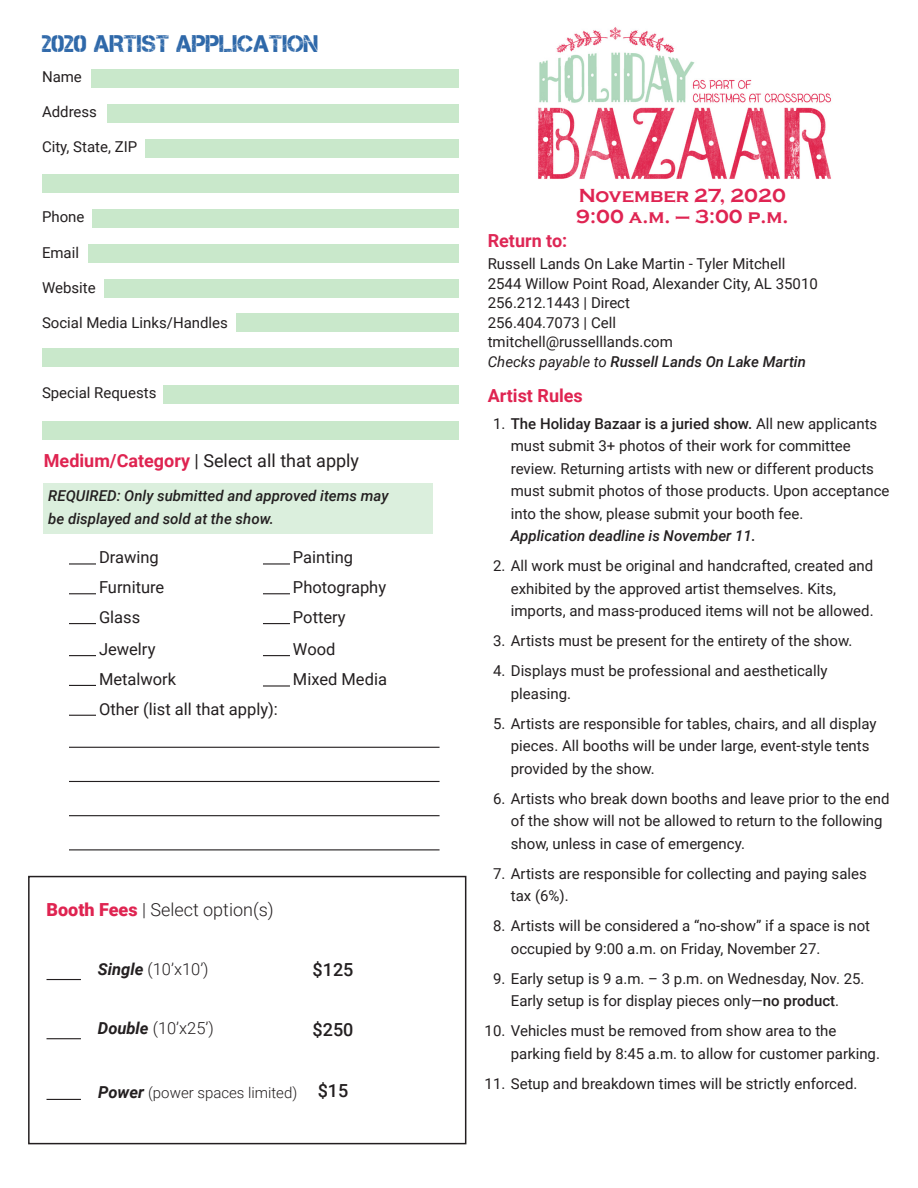
<style>
.page{position:relative;width:918px;height:1188px;background:#fff}
.page>*{position:absolute;margin:0;border:0;box-sizing:border-box;transform-origin:0 0}
.t1{font:24px "Captureit";color:#2e68a9}
.t2{font:700 19.5px "Copperplate Gothic";color:#df2452}
.t3{font:18px "Roboto";color:#231f20}
.t4{font:300 18px "Roboto";color:#231f20}
.t5{font:700 18px "Roboto";color:#df2451}
.t6{font:500 18px "Roboto";color:#231f20}
.t7{font:700 18px "Roboto";color:#de2755}
.t8{font:16.5px "Roboto";color:#231f20}
.t9{font:300 16.5px "Roboto";color:#231f20}
.t10{font:15px/22.5px "Roboto";color:#231f20}
.t11{font:italic 500 15px/22.5px "Roboto";color:#231f20}
.t12{font:300 15px "Roboto";color:#231f20}
.s1{font-weight:700;color:#df2451}
.s2{font-weight:900;color:#df2451}
.s3{font-weight:700;font-style:italic}
.s4{font-weight:700;font-style:italic;font-size:16.5px}
.s5{font-weight:400}
.s6{font-weight:500}
</style>
<div class="page">
<img style="left:538px;top:27px;width:293px;height:152px">
<hr style="left:69px;top:563px;width:27px;height:2px;background:#231f20">
<svg style="left:69px;top:593px;width:27px;height:1px"></svg>
<svg style="left:69px;top:623px;width:27px;height:1px"></svg>
<svg style="left:69px;top:655px;width:27px;height:1px"></svg>
<svg style="left:69px;top:685px;width:27px;height:1px"></svg>
<hr style="left:263px;top:685px;width:27px;height:2px;background:#231f20">
<hr style="left:263px;top:563px;width:27px;height:2px;background:#231f20">
<svg style="left:263px;top:593px;width:27px;height:1px"></svg>
<svg style="left:263px;top:623px;width:27px;height:1px"></svg>
<svg style="left:263px;top:655px;width:27px;height:1px"></svg>
<div style="left:91px;top:69px;width:368px;height:19px;background:#c9e8cb"></div>
<div style="left:108px;top:104px;width:351px;height:19px;background:#c9e8cb"></div>
<div style="left:146px;top:139px;width:313px;height:18px;background:#c9e8cb"></div>
<div style="left:42px;top:174px;width:417px;height:18px;background:#c9e8cb"></div>
<div style="left:93px;top:209px;width:366px;height:18px;background:#c9e8cb"></div>
<div style="left:88px;top:244px;width:371px;height:18px;background:#c9e8cb"></div>
<div style="left:105px;top:279px;width:354px;height:18px;background:#c9e8cb"></div>
<div style="left:236px;top:314px;width:223px;height:18px;background:#c9e8cb"></div>
<div style="left:42px;top:349px;width:417px;height:18px;background:#c9e8cb"></div>
<div style="left:163px;top:385px;width:296px;height:19px;background:#c9e8cb"></div>
<div style="left:42px;top:421px;width:417px;height:19px;background:#c9e8cb"></div>
<div style="left:43px;top:483px;width:390px;height:51px;background:#dbefdd"></div>
<hr style="left:69px;top:747px;width:371px;height:1px;background:#231f20">
<div style="left:28px;top:876px;width:438px;height:268px;border:2px solid #231f20"></div>
<hr style="left:47px;top:979px;width:34px;height:1px;background:#231f20">
<hr style="left:47px;top:1038px;width:34px;height:1px;background:#231f20">
<hr style="left:47px;top:1099px;width:34px;height:1px;background:#231f20">
<svg style="left:69px;top:715px;width:27px;height:1px"></svg>
<hr style="left:69px;top:781px;width:371px;height:1px;background:#231f20">
<hr style="left:69px;top:815px;width:371px;height:1px;background:#231f20">
<hr style="left:69px;top:849px;width:371px;height:1px;background:#231f20">
<p class="t1" style="left:42px;top:30px;width:278px">2020 ARTIST APPLICATION</p>
<p class="t10" style="left:42px;top:65px;width:41px">Name</p>
<p class="t10" style="left:42px;top:100px;width:57px">Address</p>
<p class="t10" style="left:42px;top:135px;width:97px">City, State, ZIP</p>
<p class="t10" style="left:42px;top:205px;width:44px">Phone</p>
<p class="t10" style="left:42px;top:240px;width:39px">Email</p>
<p class="t10" style="left:42px;top:276px;width:55px">Website</p>
<p class="t10" style="left:42px;top:311px;width:187px">Social Media Links/Handles</p>
<p class="t10" style="left:42px;top:381px;width:116px">Special Requests</p>
<p class="t3" style="left:44px;top:447px;width:317px"><span class="s1">Medium/Category</span> | Select all that apply</p>
<p class="t11" style="left:48px;top:484px;width:342px">REQUIRED: Only submitted and approved items may be displayed and sold at the show.</p>
<p class="t8" style="left:99px;top:546px;width:61px">Drawing</p>
<p class="t8" style="left:99px;top:576px;width:67px">Furniture</p>
<p class="t8" style="left:99px;top:606px;width:43px">Glass</p>
<p class="t8" style="left:99px;top:637px;width:58px">Jewelry</p>
<p class="t8" style="left:99px;top:667px;width:79px">Metalwork</p>
<p class="t8" style="left:99px;top:698px;width:180px">Other (list all that apply):</p>
<p class="t8" style="left:293px;top:546px;width:62px">Painting</p>
<p class="t8" style="left:293px;top:576px;width:95px">Photography</p>
<p class="t8" style="left:293px;top:606px;width:54px">Pottery</p>
<p class="t8" style="left:293px;top:637px;width:44px">Wood</p>
<p class="t8" style="left:293px;top:667px;width:96px">Mixed Media</p>
<p class="t4" style="left:47px;top:897px;width:229px"><span class="s2">Booth Fees</span> | Select option(s)</p>
<p class="t9" style="left:98px;top:958px;width:112px"><span class="s3">Single</span> (10’x10’)</p>
<p class="t6" style="left:313px;top:957px;width:42px">$125</p>
<p class="t9" style="left:98px;top:1017px;width:117px"><span class="s3">Double</span> (10’x25’)</p>
<p class="t6" style="left:313px;top:1017px;width:42px">$250</p>
<p class="t12" style="left:98px;top:1083px;width:201px"><span class="s4">Power</span> (power spaces limited)</p>
<p class="t6" style="left:318px;top:1078px;width:32px">$15</p>
<p class="t2" style="left:579px;top:184px;width:209px">November 27, 2020</p>
<p class="t2" style="left:576px;top:205px;width:214px">9:00 a.m. – 3:00 p.m.</p>
<p class="t7" style="left:488px;top:228px;width:81px">Return to:</p>
<p class="t10" style="left:488px;top:252px;width:299px">Russell Lands On Lake Martin - Tyler Mitchell</p>
<p class="t10" style="left:488px;top:272px;width:332px">2544 Willow Point Road, Alexander City, AL 35010</p>
<p class="t10" style="left:488px;top:291px;width:144px">256.212.1443 | Direct</p>
<p class="t10" style="left:488px;top:311px;width:130px">256.404.7073 | Cell</p>
<p class="t10" style="left:488px;top:330px;width:187px">tmitchell@russelllands.com</p>
<p class="t11" style="left:488px;top:350px;width:320px"><span class="s5">Checks payable to</span> Russell Lands On Lake Martin</p>
<p class="t5" style="left:488px;top:383px;width:97px">Artist Rules</p>
<p class="t10" style="left:511px;top:411px;width:380px;text-indent:-18px">1. <span class="s6">The Holiday Bazaar is a juried show.</span> All new applicants must submit 3+ photos of their work for committee review. Returning artists with new or different products must submit photos of those products. Upon acceptance into the show, please submit your booth fee.</p>
<p class="t11" style="left:511px;top:524px;width:247px">Application deadline is November 11.</p>
<p class="t10" style="left:511px;top:554px;width:364px;text-indent:-18px">2. All work must be original and handcrafted, created and exhibited by the approved artist themselves. Kits,</p>
<p class="t10" style="left:511px;top:599px;width:364px">imports, and mass-produced items will not be allowed.</p>
<p class="t10" style="left:493px;top:629px;width:361px">3. Artists must be present for the entirety of the show.</p>
<p class="t10" style="left:493px;top:659px;width:336px">4. Displays must be professional and aesthetically</p>
<p class="t10" style="left:511px;top:681px;width:62px">pleasing.</p>
<p class="t10" style="left:511px;top:711px;width:367px;text-indent:-18px">5. Artists are responsible for tables, chairs, and all display pieces. All booths will be under large, event-style tents provided by the show.</p>
<p class="t10" style="left:511px;top:786px;width:380px;text-indent:-18px">6. Artists who break down booths and leave prior to the end of the show will not be allowed to return to the following show, unless in case of emergency.</p>
<p class="t10" style="left:511px;top:861px;width:358px;text-indent:-18px">7. Artists are responsible for collecting and paying sales tax (6%).</p>
<p class="t10" style="left:511px;top:914px;width:361px;text-indent:-18px">8. Artists will be considered a “no-show” if a space is not occupied by 9:00 a.m. on Friday, November 27.</p>
<p class="t10" style="left:493px;top:966px;width:373px;text-align:center">9. Early setup is 9 a.m. – 3 p.m. on Wednesday, Nov. 25.<br>Early setup is for display pieces only—<span class="s6">no product</span>.</p>
<p class="t10" style="left:485px;top:1019px;width:353px">10. Vehicles must be removed from show area to the</p>
<p class="t10" style="left:511px;top:1041px;width:371px">parking field by 8:45 a.m. to allow for customer parking.</p>
<p class="t10" style="left:485px;top:1071px;width:374px">11. Setup and breakdown times will be strictly enforced.</p>
</div>
